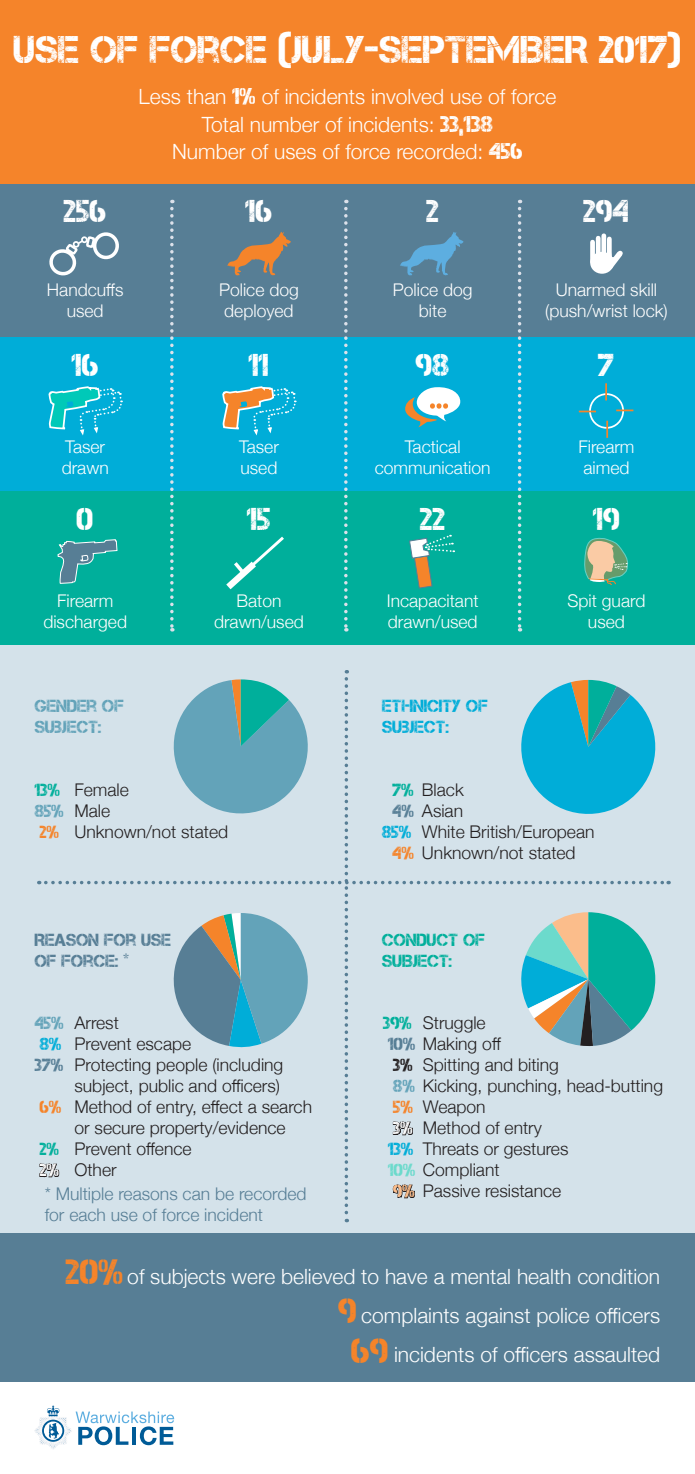
<style>
.page{position:relative;width:695px;height:1474px;background:#fff}
.page>*{position:absolute;margin:0;border:0;box-sizing:border-box;transform-origin:0 0}
.t1{font:38.5px "Captureit";color:#fff}
.t2{font:35px "Captureit";color:#f5842a}
.t3{font:31.5px "Captureit";color:#fff}
.t4{font:300 21px "Helvetica Neue";color:#fff}
.t5{font:300 17.5px/21px "Helvetica Neue";color:#231f20;text-align:right}
.t6{font:300 17.5px/21px "Helvetica Neue";color:#fff;text-align:center}
.t7{font:300 17.5px/21px "Helvetica Neue";color:#577e95}
.t8{font:17.5px/21px "Captureit";color:#577e95}
.t9{font:17.5px/21px "Captureit";color:#00add8}
.t10{font:17.5px/21px "Captureit";color:#00af9b}
.t11{font:17.5px/21px "Captureit";color:#63a3b9}
.s1{font-family:"Captureit";font-weight:400;font-size:22.75px}
.s2{font-family:"Captureit";font-weight:400;color:#00af9b}
.s3{font-family:"Captureit";font-weight:400;color:#63a3b9}
.s4{font-family:"Captureit";font-weight:400;color:#f5842a}
.s5{font-family:"Captureit";font-weight:400;color:#577e95}
.s6{font-family:"Captureit";font-weight:400;color:#00add8}
.s7{font-family:"Captureit";font-weight:400;color:#fff}
.s8{font-family:"Captureit";font-weight:400}
.s9{font-family:"Captureit";font-weight:400;color:#6cdacc}
.s10{font-family:"Captureit";font-weight:400;color:#fbbd8b}
</style>
<div class="page">
<div style="left:0;top:645px;width:694px;height:588px;background:#d4e2ea"></div>
<div style="left:0;top:1233px;width:694px;height:149px;background:#577e95"></div>
<div style="left:0;top:491px;width:694px;height:154px;background:#00af9b"></div>
<div style="left:0;top:0;width:694px;height:186px;background:#f5842a"></div>
<div style="left:0;top:184px;width:694px;height:153px;background:#577e95"></div>
<div style="left:0;top:337px;width:694px;height:154px;background:#00add8"></div>
<svg style="left:35px;top:1405px;width:139px;height:44px"></svg>
<svg style="left:227px;top:232px;width:64px;height:44px"></svg>
<div style="left:589px;top:393px;width:35px;height:35px;border:2px solid #fff;border-radius:50%"></div>
<svg style="left:605px;top:383px;width:2px;height:17px"></svg>
<svg style="left:606px;top:420px;width:2px;height:18px"></svg>
<svg style="left:616px;top:409px;width:17px;height:2px"></svg>
<svg style="left:578px;top:410px;width:18px;height:2px"></svg>
<svg style="left:57px;top:539px;width:61px;height:45px"></svg>
<svg style="left:409px;top:534px;width:45px;height:55px"></svg>
<svg style="left:48px;top:386px;width:75px;height:50px"></svg>
<svg style="left:170px;top:200px;width:3px;height:431px"></svg>
<svg style="left:517px;top:200px;width:4px;height:431px"></svg>
<svg style="left:344px;top:200px;width:3px;height:431px"></svg>
<svg style="left:50px;top:232px;width:69px;height:43px"></svg>
<svg style="left:226px;top:536px;width:58px;height:53px"></svg>
<svg style="left:405px;top:387px;width:55px;height:40px"></svg>
<svg style="left:584px;top:537px;width:44px;height:48px"></svg>
<div style="left:590px;top:252px;width:23px;height:22px;background:#fff;border-radius:50%"></div>
<svg style="left:590px;top:233px;width:33px;height:36px"></svg>
<svg style="left:400px;top:232px;width:64px;height:44px"></svg>
<svg style="left:222px;top:386px;width:74px;height:50px"></svg>
<svg style="left:38px;top:670px;width:631px;height:552px"></svg>
<p class="t1" style="left:14px;top:27px;width:668px">USE OF FORCE (JULY-SEPTEMBER 2017)</p>
<p class="t4" style="left:139px;top:80px;width:419px">Less than <span class="s1">1%</span> of incidents involved use of force</p>
<p class="t4" style="left:202px;top:107px;width:293px">Total number of incidents: <span class="s1">33,138</span></p>
<p class="t4" style="left:172px;top:134px;width:352px">Number of uses of force recorded: <span class="s1">456</span></p>
<p class="t3" style="left:64px;top:194px;width:44px">256</p>
<p class="t3" style="left:245px;top:194px;width:29px">16</p>
<p class="t3" style="left:426px;top:194px;width:14px">2</p>
<p class="t3" style="left:583px;top:194px;width:47px">294</p>
<p class="t6" style="left:47px;top:278px;width:78px">Handcuffs used</p>
<p class="t6" style="left:219px;top:278px;width:81px;text-align:left">Police dog deployed</p>
<p class="t6" style="left:393px;top:278px;width:81px">Police dog bite</p>
<p class="t6" style="left:545px;top:278px;width:124px">Unarmed skill (push/wrist lock)</p>
<p class="t3" style="left:72px;top:348px;width:29px">16</p>
<p class="t3" style="left:248px;top:348px;width:22px">11</p>
<p class="t3" style="left:416px;top:348px;width:35px">98</p>
<p class="t3" style="left:598px;top:348px;width:18px">7</p>
<p class="t6" style="left:62px;top:435px;width:49px;text-align:left">Taser drawn</p>
<p class="t6" style="left:239px;top:435px;width:41px;text-align:left">Taser used</p>
<p class="t6" style="left:375px;top:435px;width:117px">Tactical communication</p>
<p class="t6" style="left:578px;top:435px;width:58px;text-align:left">Firearm aimed</p>
<p class="t3" style="left:77px;top:501px;width:18px">0</p>
<p class="t3" style="left:247px;top:501px;width:25px">15</p>
<p class="t3" style="left:420px;top:501px;width:27px">22</p>
<p class="t3" style="left:593px;top:501px;width:28px">19</p>
<p class="t6" style="left:43px;top:589px;width:85px">Firearm discharged</p>
<p class="t6" style="left:214px;top:589px;width:91px">Baton drawn/used</p>
<p class="t6" style="left:387px;top:589px;width:93px;text-align:left">Incapacitant drawn/used</p>
<p class="t6" style="left:567px;top:589px;width:79px">Spit guard used</p>
<p class="t11" style="left:35px;top:695px;width:91px">GENDER OF<br>SUBJECT:</p>
<p class="t9" style="left:382px;top:695px;width:107px">ETHNICITY OF<br>SUBJECT:</p>
<p class="t5" style="left:35px;top:778px;width:96px"><span class="s2">13%</span> Female</p>
<p class="t5" style="left:35px;top:799px;width:77px"><span class="s3">85%</span> Male</p>
<p class="t5" style="left:40px;top:820px;width:190px"><span class="s4">2%</span> Unknown/not stated</p>
<p class="t5" style="left:392px;top:778px;width:73px"><span class="s2">7%</span> Black</p>
<p class="t5" style="left:392px;top:799px;width:72px"><span class="s5">4%</span> Asian</p>
<p class="t5" style="left:382px;top:820px;width:214px"><span class="s6">85%</span> White British/European</p>
<p class="t5" style="left:392px;top:841px;width:185px"><span class="s4">4%</span> Unknown/not stated</p>
<p class="t8" style="left:35px;top:929px;width:138px">REASON FOR USE<br>OF FORCE: *</p>
<p class="t10" style="left:382px;top:929px;width:104px">CONDUCT OF<br>SUBJECT:</p>
<p class="t5" style="left:35px;top:1011px;width:86px"><span class="s3">45%</span> Arrest</p>
<p class="t5" style="left:40px;top:1032px;width:153px"><span class="s6">8%</span> Prevent escape</p>
<p class="t5" style="left:35px;top:1053px;width:250px"><span class="s5">37%</span> Protecting people (including subject, public and officers)</p>
<p class="t5" style="left:40px;top:1095px;width:274px;text-align:center"><span class="s4">6%</span> Method of entry, effect a search or secure property/evidence</p>
<p class="t5" style="left:40px;top:1137px;width:153px"><span class="s2">2%</span> Prevent offence</p>
<p class="t5" style="left:40px;top:1158px;width:78px"><span class="s7">2%</span> Other</p>
<p class="t7" style="left:45px;top:1182px;width:263px">* Multiple reasons can be recorded for each use of force incident</p>
<p class="t5" style="left:383px;top:1011px;width:104px"><span class="s2">39%</span> Struggle</p>
<p class="t5" style="left:388px;top:1032px;width:114px"><span class="s5">10%</span> Making off</p>
<p class="t5" style="left:393px;top:1053px;width:167px"><span class="s8">3%</span> Spitting and biting</p>
<p class="t5" style="left:393px;top:1074px;width:271px"><span class="s3">8%</span> Kicking, punching, head-butting</p>
<p class="t5" style="left:393px;top:1095px;width:94px"><span class="s4">5%</span> Weapon</p>
<p class="t5" style="left:393px;top:1116px;width:150px"><span class="s7">3%</span> Method of entry</p>
<p class="t5" style="left:388px;top:1137px;width:182px"><span class="s6">13%</span> Threats or gestures</p>
<p class="t5" style="left:388px;top:1158px;width:113px"><span class="s9">10%</span> Compliant</p>
<p class="t5" style="left:393px;top:1179px;width:169px"><span class="s10">9%</span> Passive resistance</p>
<p class="t2" style="left:66px;top:1252px;width:59px">20%</p>
<p class="t4" style="left:127px;top:1259px;width:534px">of subjects were believed to have a mental health condition</p>
<p class="t2" style="left:338px;top:1291px;width:20px">9</p>
<p class="t4" style="left:361px;top:1298px;width:300px">complaints against police officers</p>
<p class="t2" style="left:351px;top:1330px;width:38px">69</p>
<p class="t4" style="left:394px;top:1337px;width:268px">incidents of officers assaulted</p>
</div>
